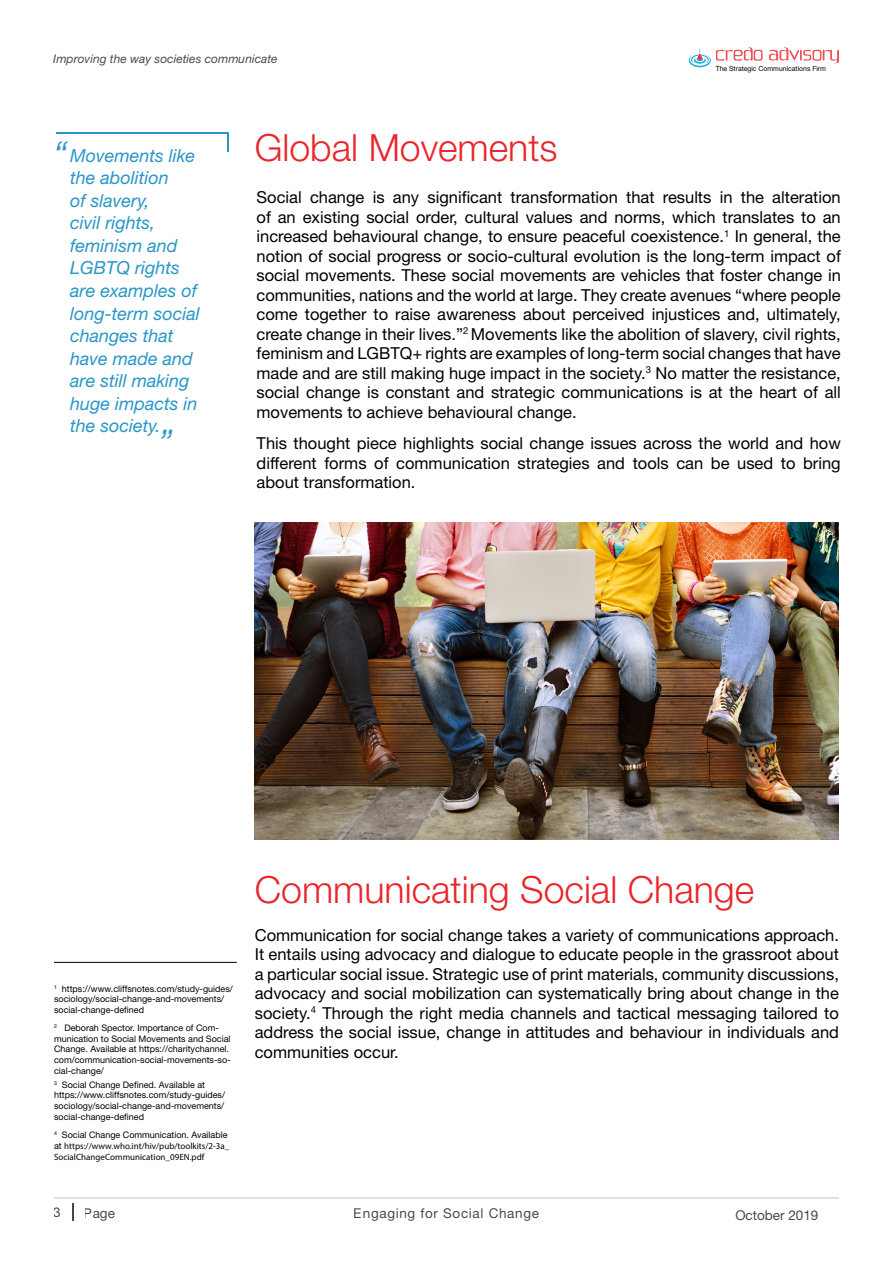
<style>
.page{position:relative;width:893px;height:1263px;background:#fff}
.page>*{position:absolute;margin:0;border:0;box-sizing:border-box;transform-origin:0 0}
.t1{font:300 37.5px "Helvetica Neue LT Std";color:#e9262c}
.t2{font:italic 300 37.5px "Helvetica Neue LT Std";color:#2896c6}
.t3{font:italic 18px/22.5px "Helvetica Neue LT Std";color:#2896c6}
.t4{font:16.5px/19.5px "Helvetica Neue LT Std";color:#000;text-align:justify}
.t5{font:13.5px "Helvetica Neue LT Std";letter-spacing:.05em;color:#000}
.t6{font:13.5px "Helvetica Neue LT Std";color:#000}
.t7{font:italic 12px "Helvetica Neue LT Std";color:#000}
.t8{font:9px/10.8px "Helvetica Neue LT Std";color:#000}
.t9{font:9px/10.8px "Myriad Pro";color:#000}
.t10{font:7.05px "Helvetica Neue LT Std";color:#000}
.s1{font-family:"Helvetica Neue LT Std"}
</style>
<div class="page">
<svg style="left:73px;top:1203px;width:1px;height:17px"></svg>
<hr style="left:54px;top:1197px;width:785px;height:1px;background:#8a9b9c">
<hr style="left:0;top:130px;width:893px;height:1px;background:#000">
<svg style="left:769px;top:47px;width:70px;height:16px"></svg>
<svg style="left:689px;top:47px;width:74px;height:20px"></svg>
<img style="left:255px;top:522px;width:584px;height:317px">
<hr style="left:56px;top:132px;width:172px;height:2px;background:#2896c6">
<hr style="left:227px;top:132px;width:2px;height:20px;background:#2896c6">
<hr style="left:54px;top:962px;width:183px;height:1px;background:#000">
<p class="t7" style="left:53px;top:51px;width:226px">Improving the way societies communicate</p>
<p class="t10" style="left:716px;top:64px;width:112px">The Strategic Communications Firm</p>
<h1 class="t2" style="left:53px;top:132px;width:15px">“</h1>
<h1 class="t1" style="left:255px;top:124px;width:304px">Global Movements</h1>
<p class="t3" style="left:70px;top:144px;width:131px">Movements like the abolition<br>of slavery,<br>civil rights, feminism and<br>LGBTQ rights are examples of long-term social changes that have made and are still making huge impacts in the society.</p>
<p class="t4" style="left:257px;top:188px;width:586px">Social change is any significant transformation that results in the alteration of an existing social order, cultural values and norms, which translates to an increased behavioural change, to ensure peaceful coexistence.<sup>1</sup> In general, the notion of social progress or socio-cultural evolution is the long-term impact of social movements. These social movements are vehicles that foster change in communities, nations and the world at large. They create avenues “where people come together to raise awareness about perceived injustices and, ultimately, create change in their lives.”<sup>2</sup> Movements like the abolition of slavery, civil rights, feminism and LGBTQ+ rights are examples of long-term social changes that have made and are still making huge impact in the society.<sup>3</sup> No matter the resistance, social change is constant and strategic communications is at the heart of all movements to achieve behavioural change.</p>
<p class="t4" style="left:257px;top:434px;width:586px">This thought piece highlights social change issues across the world and how different forms of communication strategies and tools can be used to bring about transformation.</p>
<h1 class="t2" style="left:176px;top:448px;width:15px;rotate:-180deg">“</h1>
<p class="t8" style="left:54px;top:983px;width:180px"><sup>1</sup> https://www.cliffsnotes.com/study-guides/ sociology/social-change-and-movements/ social-change-defined</p>
<p class="t8" style="left:54px;top:1022px;width:178px"><sup>2</sup> Deborah Spector. Importance of Com&shy;munication to Social Movements and Social Change. Available at https://charitychannel. com/communication-social-movements-so&shy;cial-change/</p>
<p class="t8" style="left:54px;top:1079px;width:173px"><sup>3</sup> Social Change Defined. Available at https://www.cliffsnotes.com/study-guides/ sociology/social-change-and-movements/ social-change-defined</p>
<p class="t8" style="left:54px;top:1129px;width:175px"><sup>4</sup> Social Change Communication. Available</p>
<p class="t9" style="left:54px;top:1140px;width:177px"><span class="s1">at</span> https://www.who.int/hiv/pub/toolkits/2-3a_<br>SocialChangeCommunication_09EN.pdf</p>
<h1 class="t1" style="left:255px;top:867px;width:501px">Communicating Social Change</h1>
<p class="t4" style="left:255px;top:925px;width:586px">Communication for social change takes a variety of communications approach.<br>It entails using advocacy and dialogue to educate people in the grassroot about a particular social issue. Strategic use of print materials, community discussions, advocacy and social mobilization can systematically bring about change in the society.<sup>4</sup> Through the right media channels and tactical messaging tailored to address the social issue, change in attitudes and behaviour in individuals and communities occur.</p>
<p class="t5" style="left:54px;top:1204px;width:9px">3</p>
<p class="t5" style="left:84px;top:1205px;width:32px">Page</p>
<p class="t5" style="left:354px;top:1205px;width:187px">Engaging for Social Change</p>
<p class="t6" style="left:735px;top:1207px;width:85px">October 2019</p>
</div>
